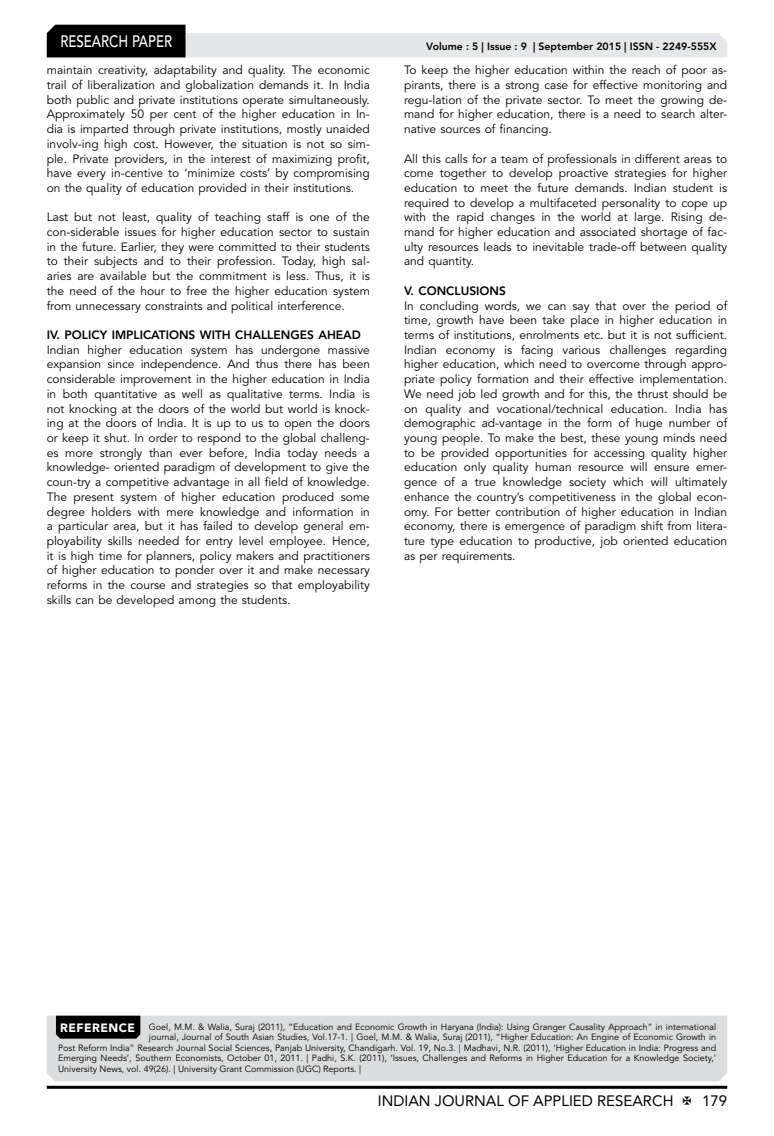
<style>
.page{position:relative;width:774px;height:1136px;background:#fff}
.page>*{position:absolute;margin:0;border:0;box-sizing:border-box;transform-origin:0 0}
.t1{font:500 16.5px "Avenir LT Std";color:#fff;scale:.8 1}
.t2{font:15px "Avenir LT Std";color:#000}
.t3{font:12px/14.7px "Avenir LT Std";color:#000;text-align:justify}
.t4{font:800 12px "Avenir LT Std";color:#000}
.t5{font:800 10.5px "Avenir LT Std";color:#000}
.t6{font:9px "Avenir LT Std";color:#000}
.s1{font-weight:900;font-size:12px;color:#fff}
</style>
<div class="page">
<hr style="left:47px;top:1085px;width:680px;height:3px;background:#000">
<svg style="left:47px;top:25px;width:680px;height:32px"></svg>
<div style="left:47px;top:1015px;width:680px;height:66px;background:#dcddde"></div>
<div style="left:56px;top:1015px;width:84px;height:23px;background:#000"></div>
<h1 class="t1" style="left:60px;top:32px;width:139px">RESEARCH PAPER</h1>
<p class="t3" style="left:47px;top:63px;width:325px">maintain creativity, adaptability and quality. The economic trail of liberalization and globalization demands it. In India both public and private institutions operate simultaneously.<br>Approximately 50 per cent of the higher education in In&shy;dia is imparted through private institutions, mostly unaided involv-ing high cost. However, the situation is not so sim&shy;ple. Private providers, in the interest of maximizing profit, have every in-centive to ‘minimize costs’ by compromising on the quality of education provided in their institutions.</p>
<p class="t3" style="left:47px;top:210px;width:325px">Last but not least, quality of teaching staff is one of the con-siderable issues for higher education sector to sustain in the future. Earlier, they were committed to their students to their subjects and to their profession. Today, high sal&shy;aries are available but the commitment is less. Thus, it is the need of the hour to free the higher education system from unnecessary constraints and political interference.</p>
<p class="t4" style="left:47px;top:328px;width:316px">IV. POLICY IMPLICATIONS WITH CHALLENGES AHEAD</p>
<p class="t3" style="left:47px;top:342px;width:325px">Indian higher education system has undergone massive expansion since independence. And thus there has been considerable improvement in the higher education in India in both quantitative as well as qualitative terms. India is not knocking at the doors of the world but world is knock&shy;ing at the doors of India. It is up to us to open the doors or keep it shut. In order to respond to the global challeng&shy;es more strongly than ever before, India today needs a knowledge- oriented paradigm of development to give the coun-try a competitive advantage in all field of knowledge.<br>The present system of higher education produced some degree holders with mere knowledge and information in a particular area, but it has failed to develop general em&shy;ployability skills needed for entry level employee. Hence, it is high time for planners, policy makers and practitioners of higher education to ponder over it and make necessary reforms in the course and strategies so that employability skills can be developed among the students.</p>
<p class="t5" style="left:426px;top:41px;width:292px">Volume : 5 | Issue : 9 | September 2015 | ISSN - 2249-555X</p>
<p class="t3" style="left:404px;top:63px;width:325px">To keep the higher education within the reach of poor as&shy;pirants, there is a strong case for effective monitoring and regu-lation of the private sector. To meet the growing de&shy;mand for higher education, there is a need to search alter&shy;native sources of financing.</p>
<p class="t3" style="left:404px;top:151px;width:325px">All this calls for a team of professionals in different areas to come together to develop proactive strategies for higher education to meet the future demands. Indian student is required to develop a multifaceted personality to cope up with the rapid changes in the world at large. Rising de&shy;mand for higher education and associated shortage of fac&shy;ulty resources leads to inevitable trade-off between quality and quantity.</p>
<p class="t4" style="left:404px;top:283px;width:103px">V. CONCLUSIONS</p>
<p class="t3" style="left:404px;top:298px;width:325px">In concluding words, we can say that over the period of time, growth have been take place in higher education in terms of institutions, enrolments etc. but it is not sufficient.<br>Indian economy is facing various challenges regarding higher education, which need to overcome through appro&shy;priate policy formation and their effective implementation.<br>We need job led growth and for this, the thrust should be on quality and vocational/technical education. India has demographic ad-vantage in the form of huge number of young people. To make the best, these young minds need to be provided opportunities for accessing quality higher education only quality human resource will ensure emer&shy;gence of a true knowledge society which will ultimately enhance the country’s competitiveness in the global econ&shy;omy. For better contribution of higher education in Indian economy, there is emergence of paradigm shift from litera&shy;ture type education to productive, job oriented education as per requirements.</p>
<p class="t6" style="left:60px;top:1021px;width:657px"><span class="s1">REFERENCE</span> Goel, M.M. &amp; Walia, Suraj (2011), “Education and Economic Growth in Haryana (India): Using Granger Causality Approach” in international</p>
<p class="t6" style="left:149px;top:1031px;width:569px">journal, Journal of South Asian Studies, Vol.17-1. | Goel, M.M. &amp; Walia, Suraj (2011), “Higher Education: An Engine of Economic Growth in</p>
<p class="t6" style="left:58px;top:1042px;width:660px">Post Reform India” Research Journal Social Sciences, Panjab University, Chandigarh. Vol. 19, No.3. | Madhavi, N.R. (2011), ‘Higher Education in India: Progress and</p>
<p class="t6" style="left:58px;top:1052px;width:660px">Emerging Needs’, Southern Economists, October 01, 2011. | Padhi, S.K. (2011), ‘Issues, Challenges and Reforms in Higher Education for a Knowledge Society,’</p>
<p class="t6" style="left:58px;top:1063px;width:305px">University News, vol. 49(26). | University Grant Commission (UGC) Reports. |</p>
<p class="t2" style="left:378px;top:1091px;width:297px">INDIAN JOURNAL OF APPLIED RESEARCH</p>
<p class="t2" style="left:702px;top:1091px;width:27px">179</p>
</div>
